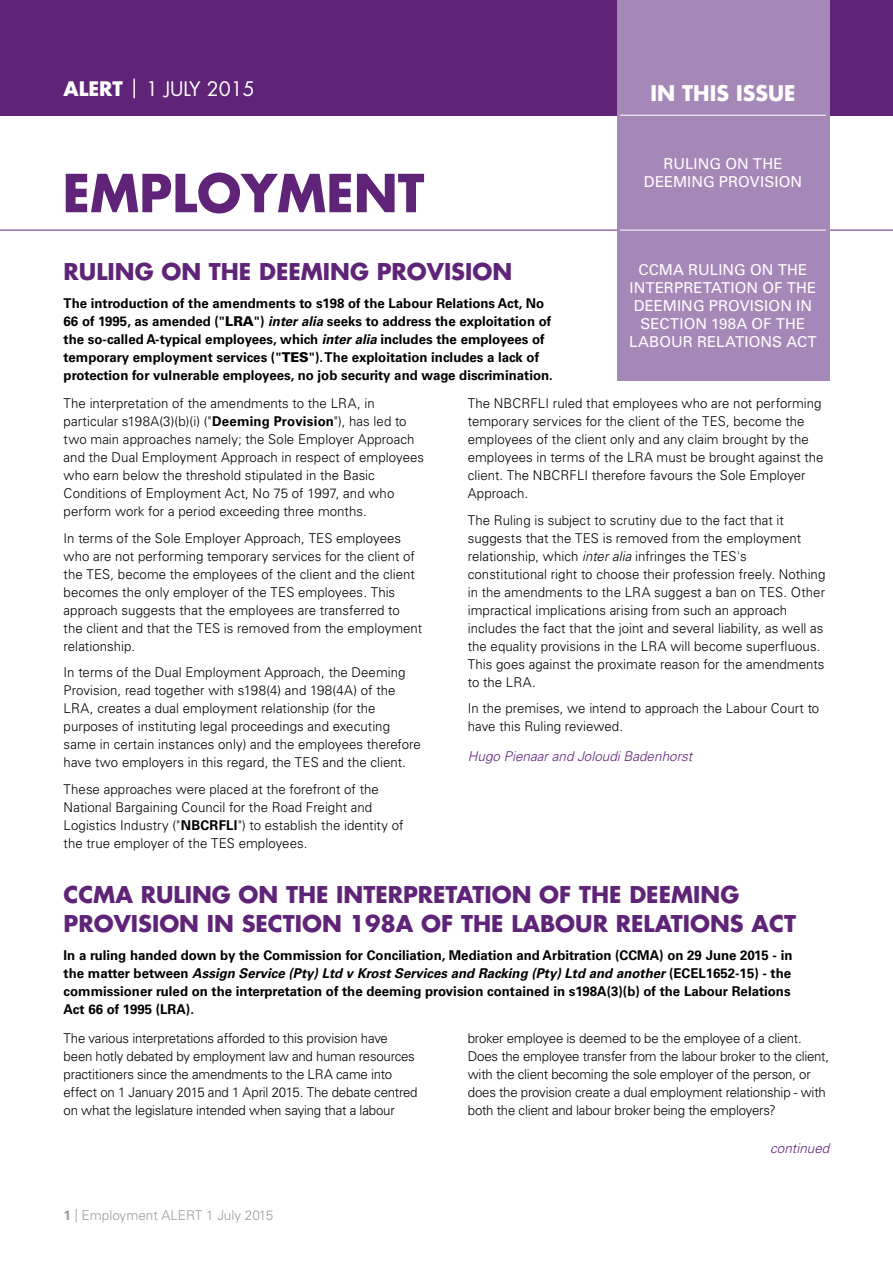
<style>
.page{position:relative;width:893px;height:1263px;background:#fff}
.page>*{position:absolute;margin:0;border:0;box-sizing:border-box;transform-origin:0 0}
.t1{font:700 51px "Futura Std";color:#5f2478}
.t2{font:700 22.5px/28.5px "Futura Std";color:#5f2478}
.t3{font:700 21px "Futura Std";color:#fff}
.t4{font:19.5px "Futura Std";color:#fff}
.t5{font:15px/18px "Univers LT Std";letter-spacing:.005em;color:#fff;text-align:center}
.t6{font:300 13.5px/18px "Univers LT Std";color:#000}
.t7{font:700 13.5px/18px "Univers LT Std";color:#000}
.t8{font:300 13.5px/18px "Univers LT Std";letter-spacing:-.02em;color:#000}
.t9{font:italic 300 13.5px "Univers LT Std";color:#5f2478}
.t10{font:300 13.5px "Univers LT Std";color:#9d9d9c}
.s1{font-weight:700}
.s2{font-weight:900}
.s3{font-style:italic}
</style>
<div class="page">
<div style="left:0;top:0;width:892px;height:116px;background:#5f2478"></div>
<hr style="left:0;top:230px;width:892px;height:1px;background:#5f2478">
<div style="left:616px;top:0;width:213px;height:381px;background:#a688b8"></div>
<hr style="left:620px;top:115px;width:206px;height:1px;background:#fff">
<hr style="left:620px;top:230px;width:206px;height:1px;background:#fff">
<h3 class="t4" style="left:64px;top:80px;width:193px"><span class="s1">ALERT</span> | 1 JULY 2015</h3>
<h1 class="t1" style="left:63px;top:170px;width:363px">EMPLOYMENT</h1>
<h2 class="t2" style="left:64px;top:259px;width:450px">RULING ON THE DEEMING PROVISION</h2>
<p class="t7" style="left:64px;top:295px;width:490px">The introduction of the amendments to s198 of the Labour Relations Act, No 66 of 1995, as amended ("<span class="s2">LRA</span>") <span class="s3">inter alia</span> seeks to address the exploitation of the so-called A-typical employees, which <span class="s3">inter alia</span> includes the employees of temporary employment services ("<span class="s2">TES</span>"). The exploitation includes a lack of protection for vulnerable employees, no job security and wage discrimination.</p>
<h3 class="t3" style="left:650px;top:84px;width:147px">IN THIS ISSUE</h3>
<p class="t5" style="left:644px;top:156px;width:160px">RULING ON THE<br>DEEMING PROVISION</p>
<p class="t5" style="left:629px;top:261px;width:189px">CCMA RULING ON THE<br>INTERPRETATION OF THE<br>DEEMING PROVISION IN<br>SECTION 198A OF THE<br>LABOUR RELATIONS ACT</p>
<p class="t6" style="left:64px;top:395px;width:362px">The interpretation of the amendments to the LRA, in particular s198A(3)(b)(i) ("<span class="s1">Deeming Provision</span>"), has led to two main approaches namely; the Sole Employer Approach and the Dual Employment Approach in respect of employees who earn below the threshold stipulated in the Basic Conditions of Employment Act, No 75 of 1997, and who perform work for a period exceeding three months.</p>
<p class="t6" style="left:64px;top:530px;width:360px">In terms of the Sole Employer Approach, TES employees who are not performing temporary services for the client of the TES, become the employees of the client and the client becomes the only employer of the TES employees. This approach suggests that the employees are transferred to the client and that the TES is removed from the employment relationship.</p>
<p class="t6" style="left:64px;top:664px;width:359px">In terms of the Dual Employment Approach, the Deeming Provision, read together with s198(4) and 198(4A) of the LRA, creates a dual employment relationship (for the purposes of instituting legal proceedings and executing same in certain instances only) and the employees therefore have two employers in this regard, the TES and the client.</p>
<p class="t6" style="left:64px;top:781px;width:341px">These approaches were placed at the forefront of the National Bargaining Council for the Road Freight and Logistics Industry ("<span class="s1">NBCRFLI</span>") to establish the identity of the true employer of the TES employees.</p>
<p class="t6" style="left:468px;top:395px;width:357px">The NBCRFLI ruled that employees who are not performing temporary services for the client of the TES, become the employees of the client only and any claim brought by the employees in terms of the LRA must be brought against the client. The NBCRFLI therefore favours the Sole Employer Approach.</p>
<p class="t6" style="left:468px;top:512px;width:359px">The Ruling is subject to scrutiny due to the fact that it suggests that the TES is removed from the employment relationship, which <span class="s3">inter alia</span> infringes the TES's constitutional right to choose their profession freely. Nothing in the amendments to the LRA suggest a ban on TES. Other impractical implications arising from such an approach includes the fact that the joint and several liability, as well as the equality provisions in the LRA will become superfluous.<br>This goes against the proximate reason for the amendments to the LRA.</p>
<p class="t6" style="left:468px;top:700px;width:353px">In the premises, we intend to approach the Labour Court to have this Ruling reviewed.</p>
<p class="t9" style="left:468px;top:749px;width:226px">Hugo Pienaar and Joloudi Badenhorst</p>
<h2 class="t2" style="left:64px;top:882px;width:734px">CCMA RULING ON THE INTERPRETATION OF THE DEEMING<br>PROVISION IN SECTION 198A OF THE LABOUR RELATIONS ACT</h2>
<p class="t7" style="left:64px;top:947px;width:730px">In a ruling handed down by the Commission for Conciliation, Mediation and Arbitration (CCMA) on 29 June 2015 - in the matter between <span class="s3">Assign Service (Pty) Ltd v Krost Services and Racking (Pty) Ltd and another</span> (ECEL1652-15) - the commissioner ruled on the interpretation of the deeming provision contained in s198A(3)(b) of the Labour Relations Act 66 of 1995 (LRA).</p>
<p class="t8" style="left:64px;top:1030px;width:355px">The various interpretations afforded to this provision have been hotly debated by employment law and human resources practitioners since the amendments to the LRA came into effect on 1 January 2015 and 1 April 2015. The debate centred on what the legislature intended when saying that a labour</p>
<p class="t8" style="left:468px;top:1030px;width:363px">broker employee is deemed to be the employee of a client.<br>Does the employee transfer from the labour broker to the client, with the client becoming the sole employer of the person, or does the provision create a dual employment relationship - with both the client and labour broker being the employers?</p>
<p class="t10" style="left:64px;top:1209px;width:211px"><span class="s1">1</span> | Employment ALERT 1 July 2015</p>
<p class="t9" style="left:770px;top:1141px;width:61px">continued</p>
</div>
